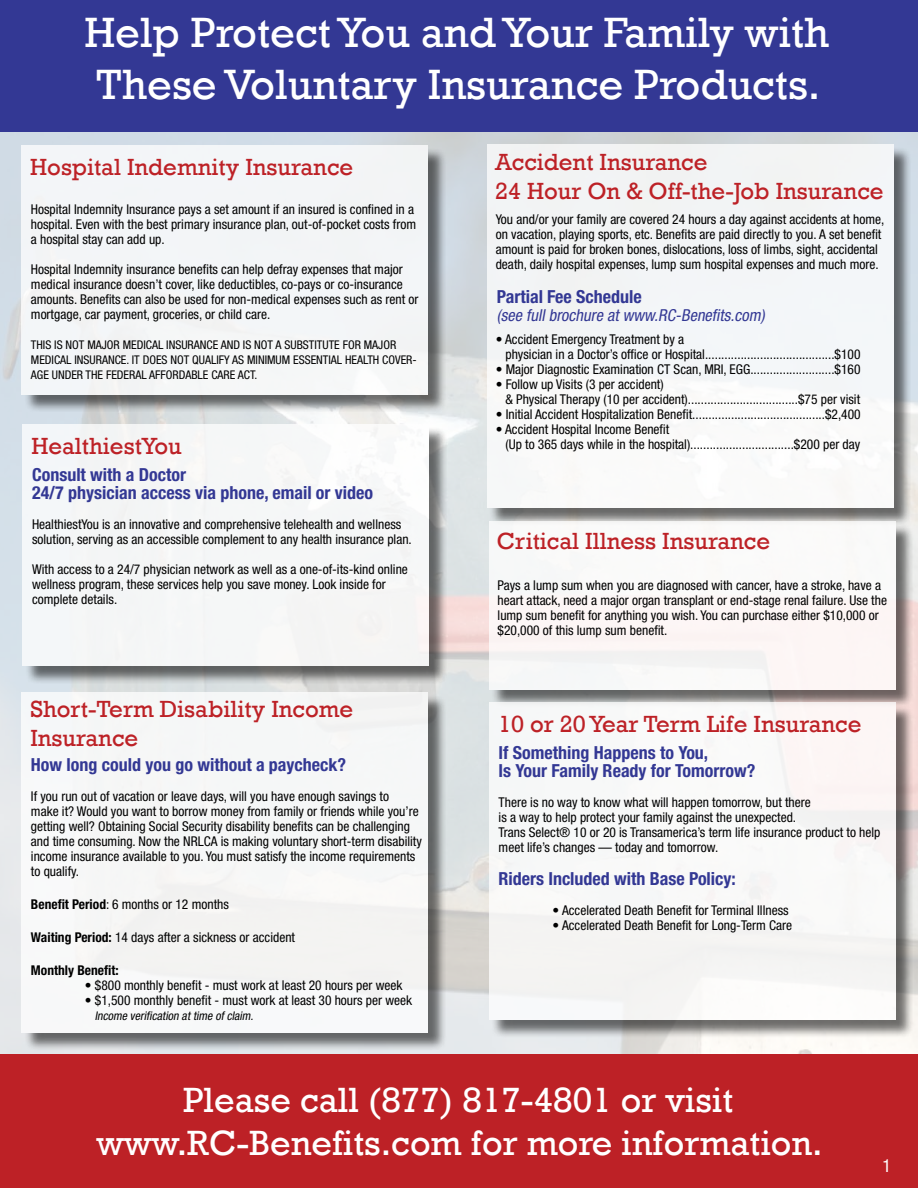
<style>
.page{position:relative;width:918px;height:1188px;background:#fff}
.page>*{position:absolute;margin:0;border:0;box-sizing:border-box;transform-origin:0 0}
.t1{font:43.5px/52.2px "Rockwell";color:#fff}
.t2{font:36px/43.2px "Rockwell";color:#fff;text-align:center}
.t3{font:24px/28.8px "Rockwell";color:#bd2126}
.t4{font:700 condensed 18px/18px "Helvetica Neue LT Std";color:#333894}
.t5{font:condensed 18px "Helvetica Neue LT Std";color:#fff}
.t6{font:italic condensed 16.5px "Helvetica Neue LT Std";color:#333894}
.t7{font:condensed 13.5px/15px "Helvetica Neue LT Std";color:#000}
.t8{font:700 condensed 13.5px "Helvetica Neue LT Std";color:#000}
.t9{font:condensed 12px/15px "Helvetica Neue LT Std";color:#000}
.t10{font:italic condensed 12px "Helvetica Neue LT Std";color:#000}
.s1{font-weight:700}
</style>
<div class="page">
<img style="left:0;top:132px;width:918px;height:922px">
<div style="left:0;top:0;width:918px;height:132px;background:#333894"></div>
<div style="left:0;top:1054px;width:918px;height:134px;background:#bd2126"></div>
<div style="left:489px;top:146px;width:423px;height:381px;background:#000;opacity:.75"></div>
<div style="left:487px;top:144px;width:406px;height:364px;background:#f3f6f8"></div>
<div style="left:491px;top:523px;width:423px;height:185px;background:#000;opacity:.75"></div>
<div style="left:489px;top:521px;width:406px;height:169px;background:#fbf7f7"></div>
<div style="left:491px;top:704px;width:423px;height:334px;background:#000;opacity:.75"></div>
<div style="left:489px;top:702px;width:406px;height:317px;background:#f8f8f8"></div>
<div style="left:23px;top:694px;width:423px;height:357px;background:#000;opacity:.75"></div>
<div style="left:22px;top:692px;width:406px;height:340px;background:#f6f7f7"></div>
<div style="left:23px;top:147px;width:423px;height:266px;background:#000;opacity:.75"></div>
<div style="left:22px;top:145px;width:406px;height:249px;background:#f3f5f7"></div>
<div style="left:24px;top:426px;width:423px;height:259px;background:#000;opacity:.75"></div>
<div style="left:23px;top:424px;width:406px;height:241px;background:#f5f7f7"></div>
<h1 class="t1" style="left:84px;top:7px;width:746px">Help Protect You and Your Family with<br>These Voluntary Insurance Products.</h1>
<h3 class="t3" style="left:30px;top:153px;width:324px">Hospital Indemnity Insurance</h3>
<p class="t7" style="left:31px;top:201px;width:387px">Hospital Indemnity Insurance pays a set amount if an insured is confined in a hospital. Even with the best primary insurance plan, out-of-pocket costs from a hospital stay can add up.</p>
<p class="t7" style="left:31px;top:261px;width:389px">Hospital Indemnity insurance benefits can help defray expenses that major medical insurance doesn’t cover, like deductibles, co-pays or co-insurance amounts. Benefits can also be used for non-medical expenses such as rent or mortgage, car payment, groceries, or child care.</p>
<p class="t9" style="left:31px;top:337px;width:387px">THIS IS NOT MAJOR MEDICAL INSURANCE AND IS NOT A SUBSTITUTE FOR MAJOR<br>MEDICAL INSURANCE. IT DOES NOT QUALIFY AS MINIMUM ESSENTIAL HEALTH COVER-<br>AGE UNDER THE FEDERAL AFFORDABLE CARE ACT.</p>
<h3 class="t3" style="left:31px;top:432px;width:152px">HealthiestYou</h3>
<h3 class="t4" style="left:32px;top:465px;width:343px">Consult with a Doctor<br>24/7 physician access via phone, email or video</h3>
<p class="t7" style="left:32px;top:517px;width:381px">HealthiestYou is an innovative and comprehensive telehealth and wellness solution, serving as an accessible complement to any health insurance plan.</p>
<p class="t7" style="left:32px;top:562px;width:377px">With access to a 24/7 physician network as well as a one-of-its-kind online wellness program, these services help you save money. Look inside for complete details.</p>
<h3 class="t3" style="left:30px;top:695px;width:325px">Short-Term Disability Income<br>Insurance</h3>
<h3 class="t4" style="left:31px;top:755px;width:317px">How long could you go without a paycheck?</h3>
<p class="t7" style="left:31px;top:789px;width:392px">If you run out of vacation or leave days, will you have enough savings to<br>make it? Would you want to borrow money from family or friends while you’re getting well? Obtaining Social Security disability benefits can be challenging and time consuming. Now the NRLCA is making voluntary short-term disability income insurance available to you. You must satisfy the income requirements to qualify.</p>
<p class="t7" style="left:31px;top:897px;width:199px"><span class="s1">Benefit Period</span>: 6 months or 12 months</p>
<p class="t7" style="left:31px;top:930px;width:266px"><span class="s1">Waiting Period:</span> 14 days after a sickness or accident</p>
<p class="t8" style="left:31px;top:962px;width:89px">Monthly Benefit:</p>
<p class="t7" style="left:85px;top:978px;width:319px">• $800 monthly benefit - must work at least 20 hours per week</p>
<p class="t7" style="left:85px;top:993px;width:329px">• $1,500 monthly benefit - must work at least 30 hours per week</p>
<p class="t10" style="left:95px;top:1009px;width:163px">Income verification attime ofclaim.</p>
<h3 class="t3" style="left:495px;top:148px;width:390px">Accident Insurance<br>24 Hour On &amp; Off-the-Job Insurance</h3>
<p class="t7" style="left:496px;top:211px;width:390px">You and/or your family are covered 24 hours a day against accidents at home, on vacation, playing sports, etc. Benefits are paid directly to you. A set benefit amount is paid for broken bones, dislocations, loss of limbs, sight, accidental death, daily hospital expenses, lump sum hospital expenses and much more.</p>
<h3 class="t4" style="left:497px;top:288px;width:147px">Partial Fee Schedule</h3>
<p class="t6" style="left:497px;top:306px;width:270px">(see fullbrochure atwww.RC-Benefits.com)</p>
<p class="t7" style="left:505px;top:331px;width:357px;text-indent:-10px">• Accident Emergency Treatment by a<br>physician in a Doctor’s office or Hospital........................................$100</p>
<p class="t7" style="left:496px;top:361px;width:366px">• Major Diagnostic Examination CT Scan, MRI, EGG..........................$160</p>
<p class="t7" style="left:505px;top:376px;width:356px;text-indent:-10px">• Follow up Visits (3 per accident)<br>&amp; Physical Therapy (10 per accident)..................................$75 per visit</p>
<p class="t7" style="left:496px;top:406px;width:367px">• Initial Accident Hospitalization Benefit.........................................$2,400</p>
<p class="t7" style="left:505px;top:421px;width:356px;text-indent:-10px">• Accident Hospital Income Benefit<br>(Up to 365 days while in the hospital)................................$200 per day</p>
<h3 class="t3" style="left:497px;top:527px;width:275px">Critical Illness Insurance</h3>
<p class="t7" style="left:498px;top:578px;width:391px">Pays a lump sum when you are diagnosed with cancer, have a stroke, have a heart attack, need a major organ transplant or end-stage renal failure. Use the lump sum benefit for anything you wish. You can purchase either $10,000 or $20,000 of this lump sum benefit.</p>
<h3 class="t3" style="left:498px;top:710px;width:365px">10 or 20 Year Term Life Insurance</h3>
<h3 class="t4" style="left:499px;top:743px;width:258px">If Something Happens to You,<br>Is Your Family Ready for Tomorrow?</h3>
<p class="t7" style="left:499px;top:795px;width:383px">There is no way to know what will happen tomorrow, but there<br>is a way to help protect your family against the unexpected.<br>Trans Select® 10 or 20 is Transamerica’s term life insurance product to help meet life’s changes — today and tomorrow.</p>
<h3 class="t4" style="left:499px;top:869px;width:239px">Riders Included with Base Policy:</h3>
<p class="t7" style="left:553px;top:903px;width:238px">• Accelerated Death Benefit for Terminal Illness</p>
<p class="t7" style="left:553px;top:918px;width:241px">• Accelerated Death Benefit for Long-Term Care</p>
<h2 class="t2" style="left:96px;top:1079px;width:728px">Please call (877) 817-4801 or visit www.RC-Benefits.com for more information.</h2>
<h3 class="t5" style="left:882px;top:1155px;width:10px">1</h3>
</div>
